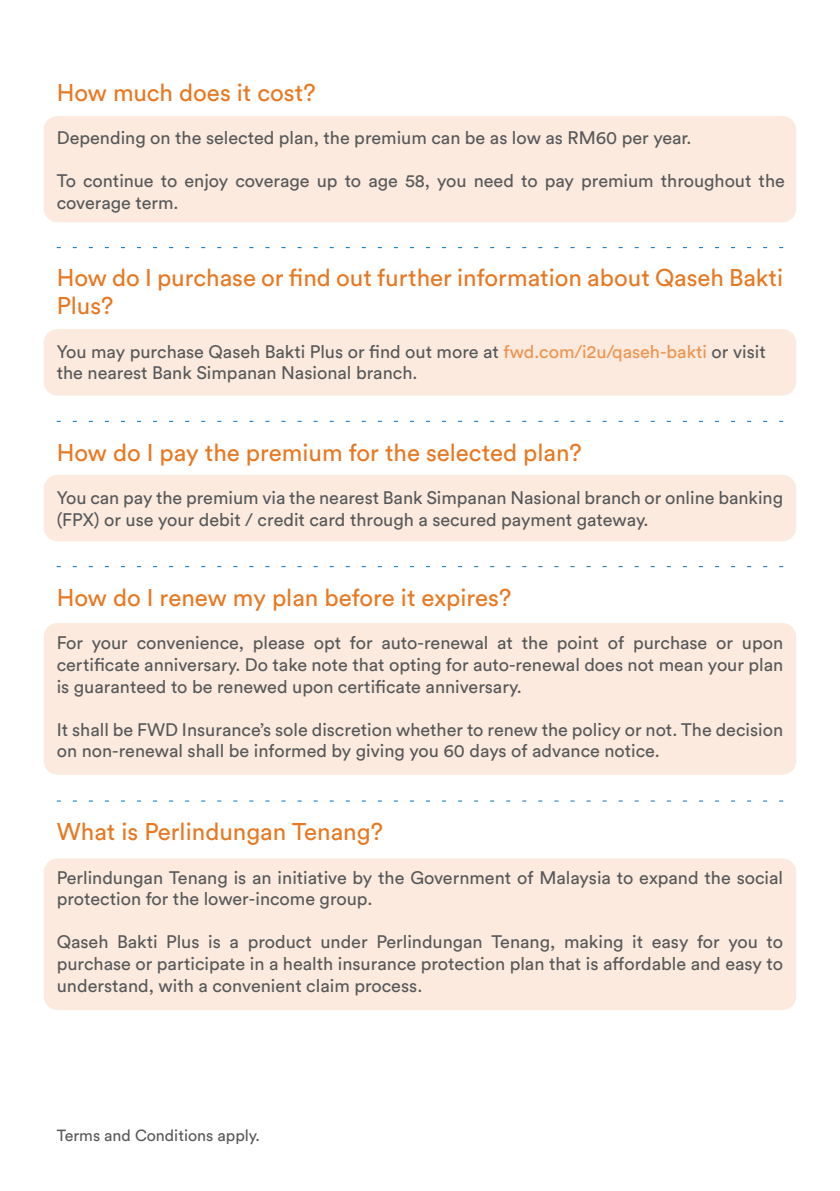
<style>
.page{position:relative;width:840px;height:1191px;background:#fff}
.page>*{position:absolute;margin:0;border:0;box-sizing:border-box;transform-origin:0 0}
.t1{font:24px/28.8px "FWD Circular";color:#e87821}
.t2{font:18px/21.6px "FWD Circular";color:#57585a}
.t3{font:16px "FWD Circular";color:#57585a}
.s1{color:#ed934e}
</style>
<div class="page">
<div style="left:44px;top:623px;width:751px;height:151px;background:#fbeadd;border-radius:14px"></div>
<div style="left:44px;top:858px;width:751px;height:152px;background:#fbeadd;border-radius:14px"></div>
<div style="left:44px;top:475px;width:751px;height:66px;background:#fbeadd;border-radius:14px"></div>
<div style="left:44px;top:329px;width:751px;height:66px;background:#fbeadd;border-radius:14px"></div>
<svg style="left:57px;top:566px;width:725px;height:1px"></svg>
<svg style="left:57px;top:800px;width:725px;height:1px"></svg>
<svg style="left:57px;top:421px;width:725px;height:1px"></svg>
<svg style="left:57px;top:247px;width:725px;height:1px"></svg>
<div style="left:44px;top:116px;width:751px;height:106px;background:#fbeadd;border-radius:14px"></div>
<h1 class="t1" style="left:57px;top:77px;width:260px">How much does it cost?</h1>
<p class="t2" style="left:57px;top:126px;width:636px">Depending on the selected plan, the premium can be as low as RM60 per year.</p>
<p class="t2" style="left:57px;top:169px;width:729px">To continue to enjoy coverage up to age 58, you need to pay premium throughout the coverage term.</p>
<h1 class="t1" style="left:57px;top:262px;width:727px">How do I purchase or find out further information about Qaseh Bakti<br>Plus?</h1>
<p class="t2" style="left:57px;top:340px;width:710px">You may purchase Qaseh Bakti Plus or find out more at <span class="s1">fwd.com/i2u/qaseh-bakti</span> or visit the nearest Bank Simpanan Nasional branch.</p>
<h1 class="t1" style="left:57px;top:437px;width:526px">How do I pay the premium for the selected plan?</h1>
<p class="t2" style="left:57px;top:486px;width:727px">You can pay the premium via the nearest Bank Simpanan Nasional branch or online banking (FPX) or use your debit / credit card through a secured payment gateway.</p>
<h1 class="t1" style="left:57px;top:582px;width:456px">How do I renew my plan before it expires?</h1>
<p class="t2" style="left:57px;top:631px;width:727px;text-align:justify">For your convenience, please opt for auto-renewal at the point of purchase or upon certificate anniversary. Do take note that opting for auto-renewal does not mean your plan is guaranteed to be renewed upon certificate anniversary.</p>
<p class="t2" style="left:57px;top:718px;width:727px">It shall be FWD Insurance’s sole discretion whether to renew the policy or not. The decision on non-renewal shall be informed by giving you 60 days of advance notice.</p>
<h1 class="t1" style="left:57px;top:816px;width:327px">What is Perlindungan Tenang?</h1>
<p class="t2" style="left:57px;top:865px;width:727px">Perlindungan Tenang is an initiative by the Government of Malaysia to expand the social protection for the lower-income group.</p>
<p class="t2" style="left:57px;top:930px;width:727px;text-align:justify">Qaseh Bakti Plus is a product under Perlindungan Tenang, making it easy for you to purchase or participate in a health insurance protection plan that is affordable and easy to understand, with a convenient claim process.</p>
<p class="t3" style="left:57px;top:1124px;width:205px">Terms and Conditions apply.</p>
</div>
